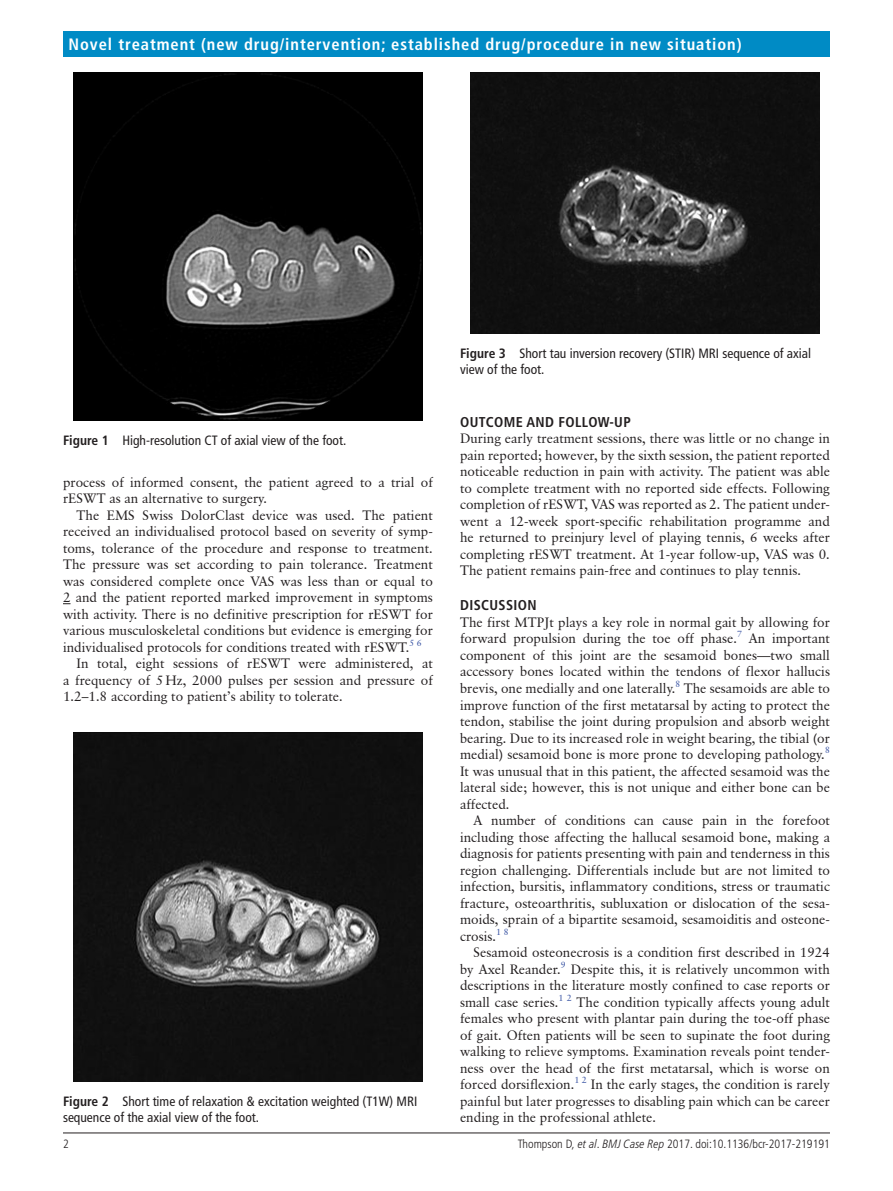
<style>
.page{position:relative;width:893px;height:1191px;background:#fff}
.page>*{position:absolute;margin:0;border:0;box-sizing:border-box;transform-origin:0 0}
.t1{font:700 condensed 16.5px "Frutiger LT Pro";letter-spacing:.055em;color:#fff}
.t2{font:700 condensed 14.25px "Frutiger LT Pro";letter-spacing:.025em;color:#231f20}
.t3{font:13.5px/16.5px "Classical Garamond BT";color:#231f20;text-align:justify}
.t4{font:condensed 13.5px/16.5px "Frutiger LT Pro";color:#231f20}
.t5{font:300 condensed 12px "Frutiger LT Pro";color:#231f20}
.s1{font-weight:700}
.s2{font-style:italic}
</style>
<div class="page">
<hr style="left:63px;top:1132px;width:767px;height:1px;background:#231f20">
<div style="left:63px;top:31px;width:767px;height:25px;background:#008bc5"></div>
<img style="left:74px;top:72px;width:348px;height:349px">
<img style="left:74px;top:733px;width:348px;height:348px">
<img style="left:471px;top:72px;width:348px;height:262px">
<p class="t1" style="left:69px;top:34px;width:674px">Novel treatment (new drug/intervention; established drug/procedure in new situation)</p>
<p class="t4" style="left:63px;top:432px;width:285px"><span class="s1">Figure 1</span> High-resolution CT of axial view of the foot.</p>
<p class="t3" style="left:63px;top:473px;width:371px">process of informed consent, the patient agreed to a trial of rESWT as an alternative to surgery.</p>
<p class="t3" style="left:76px;top:506px;width:358px">The EMS Swiss DolorClast device was used. The patient</p>
<p class="t3" style="left:63px;top:523px;width:371px">received an individualised protocol based on severity of symp-</p>
<p class="t3" style="left:63px;top:539px;width:371px">toms, tolerance of the procedure and response to treatment.</p>
<p class="t3" style="left:63px;top:556px;width:371px">The pressure was set according to pain tolerance. Treatment</p>
<p class="t3" style="left:63px;top:572px;width:371px">was considered complete once VAS was less than or equal to</p>
<p class="t3" style="left:63px;top:589px;width:371px">2 and the patient reported marked improvement in symptoms</p>
<p class="t3" style="left:63px;top:605px;width:371px">with activity. There is no definitive prescription for rESWT for</p>
<p class="t3" style="left:63px;top:622px;width:371px">various musculoskeletal conditions but evidence is emerging for</p>
<p class="t3" style="left:63px;top:638px;width:360px">individualised protocols for conditions treated with rESWT.<sup>5</sup> <sup>6</sup></p>
<p class="t3" style="left:76px;top:655px;width:358px">In total, eight sessions of rESWT were administered, at</p>
<p class="t3" style="left:63px;top:671px;width:371px">a frequency of 5Hz, 2000 pulses per session and pressure of</p>
<p class="t3" style="left:63px;top:688px;width:281px">1.2–1.8 according to patient’s ability to tolerate.</p>
<p class="t4" style="left:63px;top:1092px;width:356px"><span class="s1">Figure 2</span> Short time of relaxation &amp; excitation weighted (T1W) MRI sequence of the axial view of the foot.</p>
<p class="t4" style="left:460px;top:345px;width:353px"><span class="s1">Figure 3</span> Short tau inversion recovery (STIR) MRI sequence of axial view of the foot.</p>
<p class="t2" style="left:460px;top:413px;width:172px">Outcome and follow-up</p>
<p class="t3" style="left:460px;top:430px;width:371px">During early treatment sessions, there was little or no change in pain reported; however, by the sixth session, the patient reported noticeable reduction in pain with activity. The patient was able to complete treatment with no reported side effects. Following completion of rESWT, VAS was reported as 2. The patient under&shy;went a 12-week sport-specific rehabilitation programme and he returned to preinjury level of playing tennis, 6 weeks after completing rESWT treatment. At 1-year follow-up, VAS was 0.<br>The patient remains pain-free and continues to play tennis.</p>
<p class="t2" style="left:460px;top:597px;width:78px">Discussion</p>
<p class="t3" style="left:460px;top:614px;width:371px">The first MTPJt plays a key role in normal gait by allowing for forward propulsion during the toe off phase.<sup>7</sup></p>
<p class="t3" style="left:460px;top:630px;width:371px;text-indent:289px">An important component of this joint are the sesamoid bones—two small accessory bones located within the tendons of flexor hallucis brevis, one medially and one laterally.<sup>8</sup> The sesamoids are able to improve function of the first metatarsal by acting to protect the tendon, stabilise the joint during propulsion and absorb weight bearing. Due to its increased role in weight bearing, the tibial (or medial) sesamoid bone is more prone to developing pathology.<sup>8<br></sup>It was unusual that in this patient, the affected sesamoid was the lateral side; however, this is not unique and either bone can be affected.</p>
<p class="t3" style="left:460px;top:812px;width:371px;text-indent:14px">A number of conditions can cause pain in the forefoot including those affecting the hallucal sesamoid bone, making a diagnosis for patients presenting with pain and tenderness in this region challenging. Differentials include but are not limited to infection, bursitis, inflammatory conditions, stress or traumatic fracture, osteoarthritis, subluxation or dislocation of the sesa&shy;moids, sprain of a bipartite sesamoid, sesamoiditis and osteone&shy;crosis.<sup>1</sup> <sup>8</sup></p>
<p class="t3" style="left:460px;top:944px;width:371px;text-indent:14px">Sesamoid osteonecrosis is a condition first described in 1924 by Axel Reander.<sup>9</sup> Despite this, it is relatively uncommon with descriptions in the literature mostly confined to case reports or small case series.<sup>1</sup> <sup>2</sup> The condition typically affects young adult females who present with plantar pain during the toe-off phase of gait. Often patients will be seen to supinate the foot during walking to relieve symptoms. Examination reveals point tender&shy;ness over the head of the first metatarsal, which is worse on forced dorsiflexion.<sup>1</sup> <sup>2</sup> In the early stages, the condition is rarely painful but later progresses to disabling pain which can be career ending in the professional athlete.</p>
<p class="t5" style="left:63px;top:1136px;width:7px">2</p>
<p class="t5" style="left:518px;top:1136px;width:314px">Thompson D<span class="s2">, et al</span>. <span class="s2">BMJ Case Rep</span> 2017. doi:10.1136/bcr-2017-219191</p>
</div>
